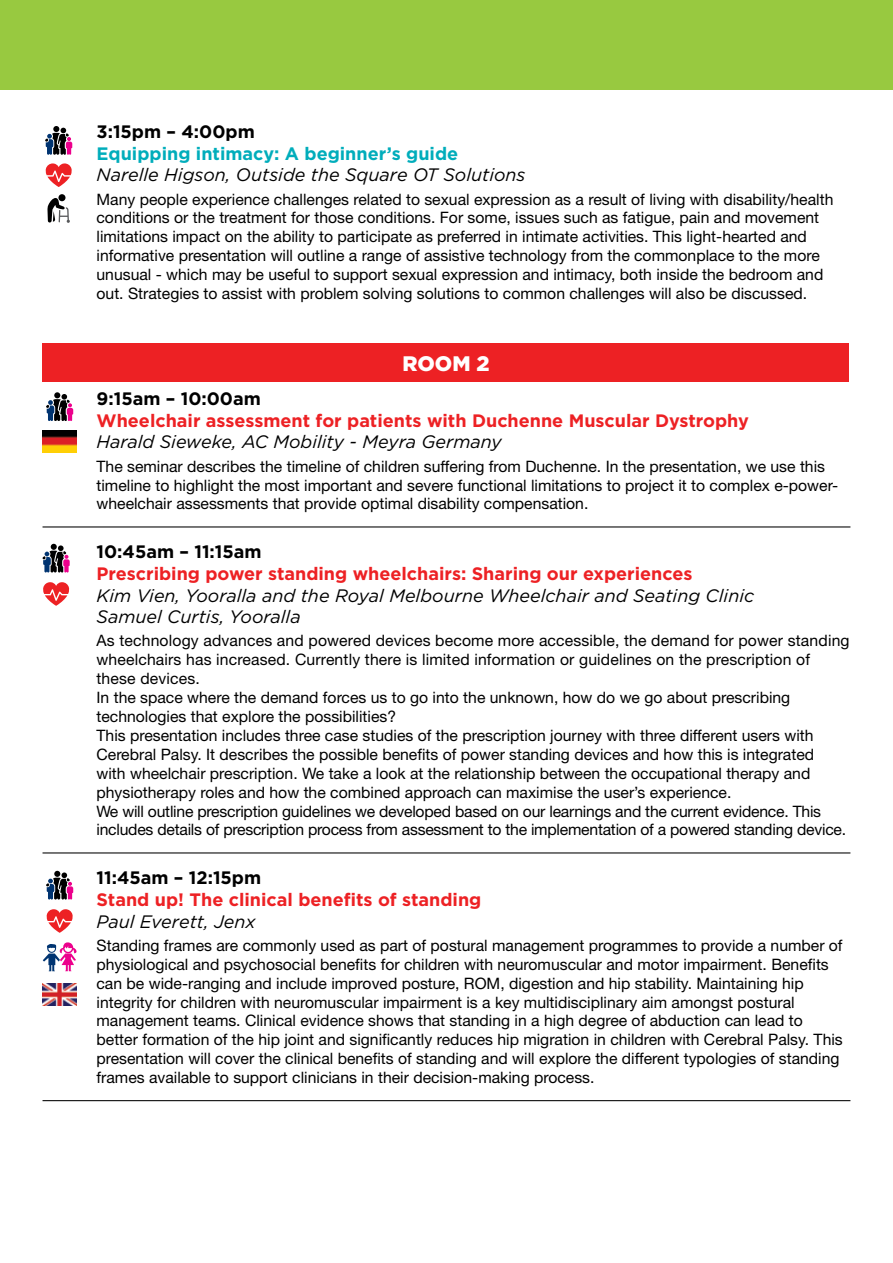
<style>
.page{position:relative;width:893px;height:1263px;background:#fff}
.page>*{position:absolute;margin:0;border:0;box-sizing:border-box;transform-origin:0 0}
.t1{font:900 21px "Gotham";color:#fff}
.t2{font:italic 18px/21.6px "Gotham";color:#000}
.t3{font:700 18px "Gotham";color:#ed2124}
.t4{font:700 18px "Gotham";color:#000}
.t5{font:700 18px "Gotham";color:#00adbb}
.t6{font:15.75px/18.9px "Helvetica Neue";color:#000}
</style>
<div class="page">
<hr style="left:43px;top:526px;width:807px;height:1px;background:#000">
<hr style="left:43px;top:852px;width:807px;height:1px;background:#000">
<hr style="left:43px;top:1100px;width:807px;height:1px;background:#000">
<div style="left:43px;top:343px;width:806px;height:38px;background:#ed2124"></div>
<svg style="left:42px;top:544px;width:28px;height:28px"></svg>
<svg style="left:43px;top:582px;width:26px;height:24px"></svg>
<svg style="left:45px;top:126px;width:27px;height:29px"></svg>
<svg style="left:45px;top:163px;width:27px;height:24px"></svg>
<svg style="left:47px;top:198px;width:23px;height:25px"></svg>
<div style="left:58px;top:194px;width:8px;height:7px;background:#000;border-radius:50%"></div>
<img style="left:43px;top:430px;width:34px;height:23px">
<svg style="left:46px;top:392px;width:27px;height:29px"></svg>
<img style="left:43px;top:983px;width:33px;height:23px">
<svg style="left:46px;top:871px;width:27px;height:28px"></svg>
<svg style="left:46px;top:909px;width:27px;height:24px"></svg>
<svg style="left:43px;top:942px;width:34px;height:29px"></svg>
<div style="left:0;top:0;width:893px;height:89px;background:#98c940"></div>
<p class="t4" style="left:97px;top:121px;width:160px">3:15pm – 4:00pm</p>
<p class="t5" style="left:97px;top:143px;width:363px">Equipping intimacy: A beginner’s guide</p>
<p class="t2" style="left:97px;top:164px;width:430px">Narelle Higson, Outside the Square OT Solutions</p>
<p class="t6" style="left:97px;top:189px;width:738px">Many people experience challenges related to sexual expression as a result of living with disability/health conditions or the treatment for those conditions. For some, issues such as fatigue, pain and movement limitations impact on the ability to participate as preferred in intimate activities. This light-hearted and informative presentation will outline a range of assistive technology from the commonplace to the more unusual - which may be useful to support sexual expression and intimacy, both inside the bedroom and out. Strategies to assist with problem solving solutions to common challenges will also be discussed.</p>
<h1 class="t1" style="left:402px;top:351px;width:89px">ROOM 2</h1>
<p class="t4" style="left:97px;top:388px;width:166px">9:15am – 10:00am</p>
<p class="t3" style="left:97px;top:410px;width:654px">Wheelchair assessment for patients with Duchenne Muscular Dystrophy</p>
<p class="t2" style="left:97px;top:431px;width:407px">Harald Sieweke, AC Mobility - Meyra Germany</p>
<p class="t6" style="left:97px;top:456px;width:743px">The seminar describes the timeline of children suffering from Duchenne. In the presentation, we use this timeline to highlight the most important and severe functional limitations to project it to complex e-power&shy;wheelchair assessments that provide optimal disability compensation.</p>
<p class="t4" style="left:97px;top:542px;width:167px">10:45am – 11:15am</p>
<p class="t3" style="left:97px;top:563px;width:597px">Prescribing power standing wheelchairs: Sharing our experiences</p>
<p class="t2" style="left:97px;top:584px;width:659px">Kim Vien, Yooralla and the Royal Melbourne Wheelchair and Seating Clinic<br>Samuel Curtis, Yooralla</p>
<p class="t6" style="left:97px;top:631px;width:755px">As technology advances and powered devices become more accessible, the demand for power standing wheelchairs has increased. Currently there is limited information or guidelines on the prescription of these devices.<br>In the space where the demand forces us to go into the unknown, how do we go about prescribing technologies that explore the possibilities?<br>This presentation includes three case studies of the prescription journey with three different users with Cerebral Palsy. It describes the possible benefits of power standing devices and how this is integrated<br>with wheelchair prescription. We take a look at the relationship between the occupational therapy and physiotherapy roles and how the combined approach can maximise the user’s experience.<br>We will outline prescription guidelines we developed based on our learnings and the current evidence. This includes details of prescription process from assessment to the implementation of a powered standing device.</p>
<p class="t4" style="left:97px;top:868px;width:166px">11:45am – 12:15pm</p>
<p class="t3" style="left:97px;top:889px;width:386px">Stand up! The clinical benefits of standing</p>
<p class="t2" style="left:97px;top:910px;width:161px">Paul Everett, Jenx</p>
<p class="t6" style="left:97px;top:935px;width:748px">Standing frames are commonly used as part of postural management programmes to provide a number of physiological and psychosocial benefits for children with neuromuscular and motor impairment. Benefits can be wide-ranging and include improved posture, ROM, digestion and hip stability. Maintaining hip integrity for children with neuromuscular impairment is a key multidisciplinary aim amongst postural management teams. Clinical evidence shows that standing in a high degree of abduction can lead to better formation of the hip joint and significantly reduces hip migration in children with Cerebral Palsy. This presentation will cover the clinical benefits of standing and will explore the different typologies of standing frames available to support clinicians in their decision-making process.</p>
</div>
